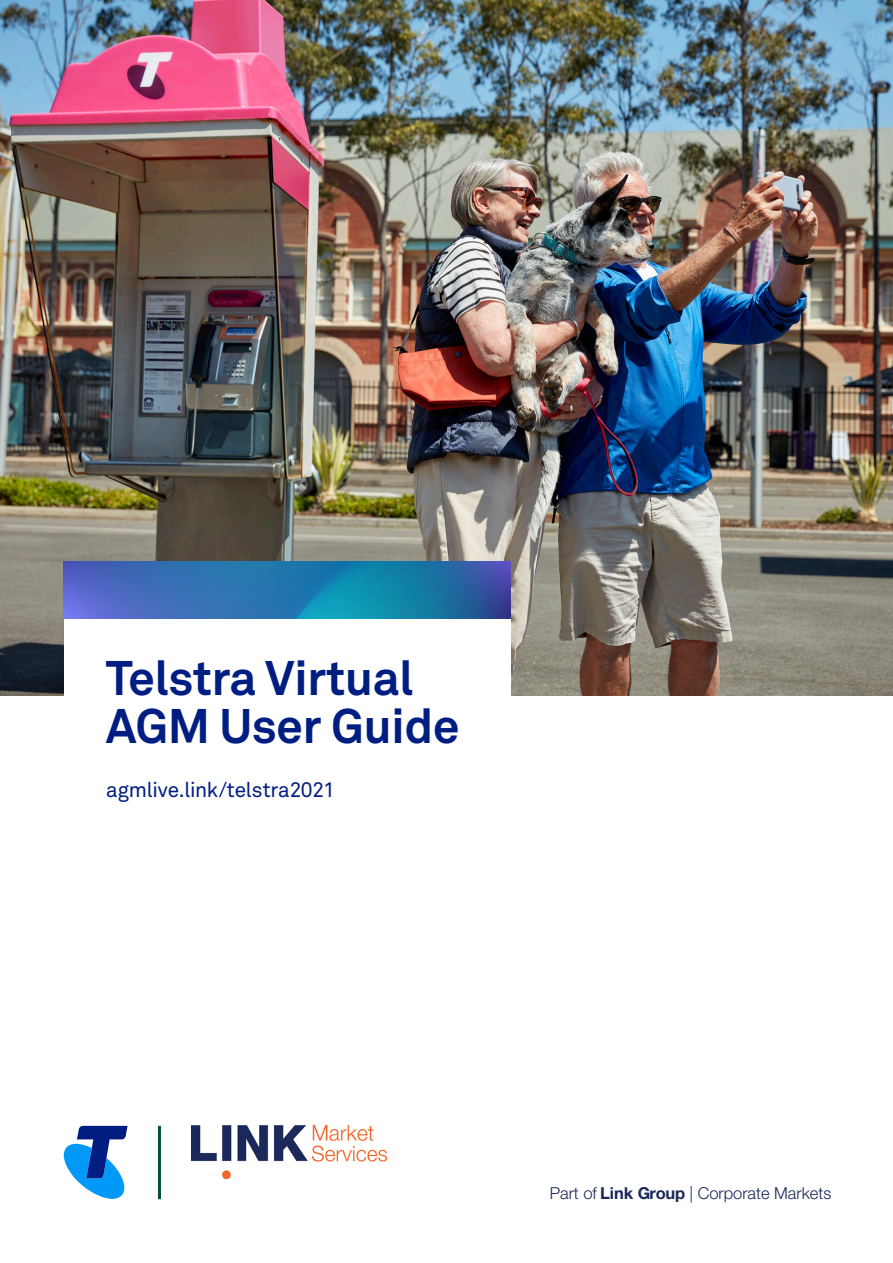
<style>
.page{position:relative;width:893px;height:1263px;background:#fff}
.page>*{position:absolute;margin:0;border:0;box-sizing:border-box;transform-origin:0 0}
.t1{font:700 48px/48px "Telstra Akkurat";color:#001e82}
.t2{font:21px "Telstra Akkurat";letter-spacing:-.01em;color:#001e82}
.t3{font:300 16.5px "Helvetica Neue LT Std";color:#1b295a}
.s1{font-weight:700}
</style>
<div class="page">
<img style="left:0;top:0;width:893px;height:695px">
<svg style="left:64px;top:1126px;width:64px;height:73px"></svg>
<hr style="left:158px;top:1126px;width:3px;height:73px;background:#074f30">
<img style="left:191px;top:1126px;width:196px;height:53px">
<div style="left:64px;top:619px;width:446px;height:221px;background:#fff"></div>
<svg style="left:64px;top:561px;width:446px;height:58px;background:#2b72b0"></svg>
<h1 class="t1" style="left:106px;top:654px;width:355px">Telstra Virtual<br>AGM User Guide</h1>
<p class="t2" style="left:106px;top:778px;width:230px">agmlive.link/telstra2021</p>
<p class="t3" style="left:550px;top:1183px;width:283px">Part of <span class="s1">Link Group</span> | Corporate Markets</p>
</div>
